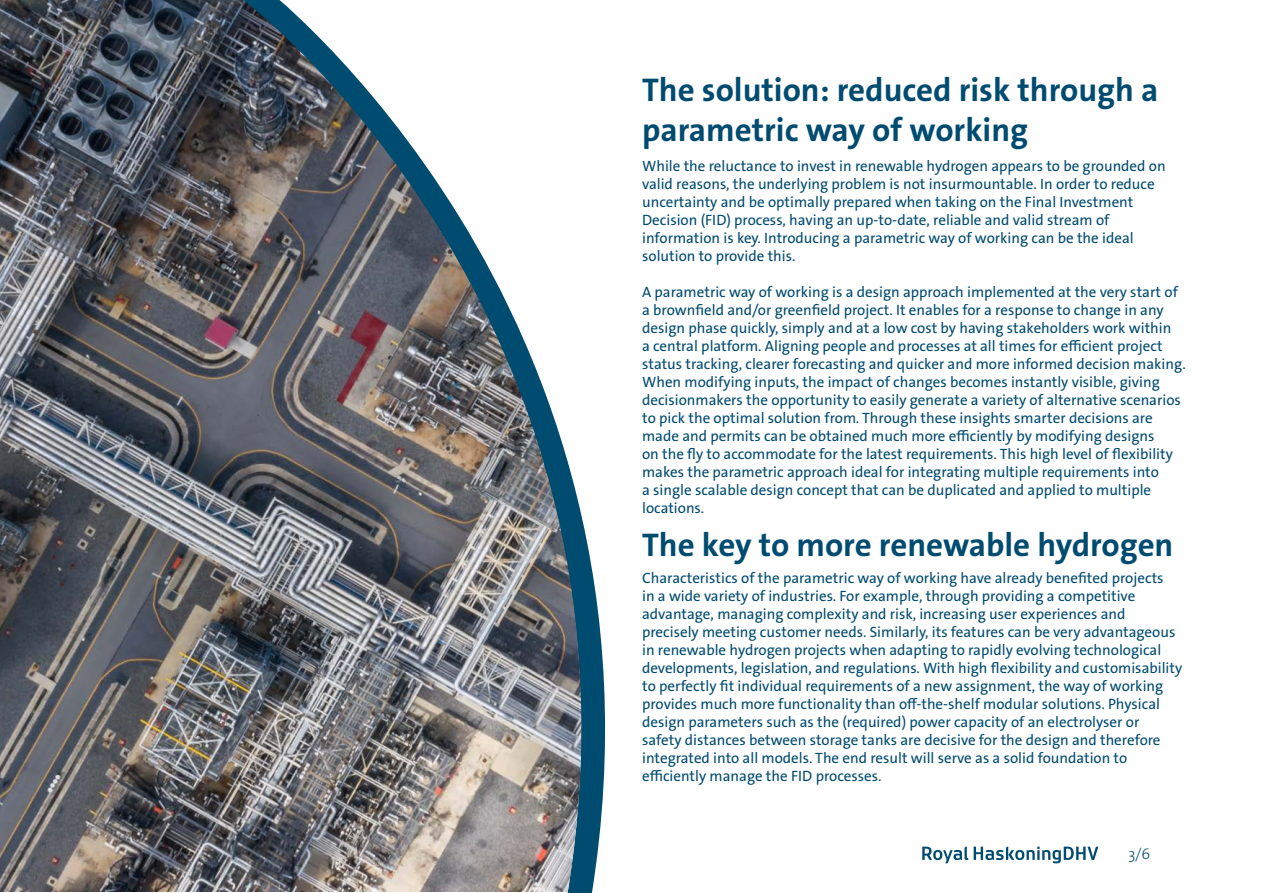
<style>
.page{position:relative;width:1263px;height:893px;background:#fff}
.page>*{position:absolute;margin:0;border:0;box-sizing:border-box;transform-origin:0 0}
.t1{font:700 33px/39.6px "The Sans Os F";color:#004b70}
.t2{font:15px/18px "The Sans Os F";color:#004b70}
.t3{font:300 15px "The Sans Os F";color:#004b70}
</style>
<div class="page">
<svg style="left:567px;top:523px;width:39px;height:370px"></svg>
<img style="left:0;top:0;width:583px;height:892px">
<svg style="left:922px;top:846px;width:46px;height:17px"></svg>
<svg style="left:974px;top:846px;width:124px;height:17px"></svg>
<p class="t1" style="left:642px;top:71px;width:518px">The solution: reduced risk through a parametric way of working</p>
<p class="t2" style="left:642px;top:157px;width:525px">While the reluctance to invest in renewable hydrogen appears to be grounded on valid reasons, the underlying problem is not insurmountable. In order to reduce uncertainty and be optimally prepared when taking on the Final Investment Decision (FID) process, having an up-to-date, reliable and valid stream of information is key. Introducing a parametric way of working can be the ideal solution to provide this.</p>
<p class="t2" style="left:642px;top:283px;width:545px">A parametric way of working is a design approach implemented at the very start of a brownfield and/or greenfield project. It enables for a response to change in any design phase quickly, simply and at a low cost by having stakeholders work within<br>a central platform. Aligning people and processes at all times for efficient project status tracking, clearer forecasting and quicker and more informed decision making.<br>When modifying inputs, the impact of changes becomes instantly visible, giving decisionmakers the opportunity to easily generate a variety of alternative scenarios to pick the optimal solution from. Through these insights smarter decisions are made and permits can be obtained much more efficiently by modifying designs<br>on the fly to accommodate for the latest requirements. This high level of flexibility makes the parametric approach ideal for integrating multiple requirements into<br>a single scalable design concept that can be duplicated and applied to multiple locations.</p>
<p class="t1" style="left:642px;top:526px;width:533px">The key to more renewable hydrogen</p>
<p class="t2" style="left:642px;top:569px;width:542px">Characteristics of the parametric way of working have already benefited projects<br>in a wide variety of industries. For example, through providing a competitive advantage, managing complexity and risk, increasing user experiences and precisely meeting customer needs. Similarly, its features can be very advantageous in renewable hydrogen projects when adapting to rapidly evolving technological developments, legislation, and regulations. With high flexibility and customisability to perfectly fit individual requirements of a new assignment, the way of working provides much more functionality than off-the-shelf modular solutions. Physical design parameters such as the (required) power capacity of an electrolyser or safety distances between storage tanks are decisive for the design and therefore integrated into all models. The end result will serve as a solid foundation to efficiently manage the FID processes.</p>
<p class="t3" style="left:1128px;top:845px;width:23px">3/6</p>
</div>
